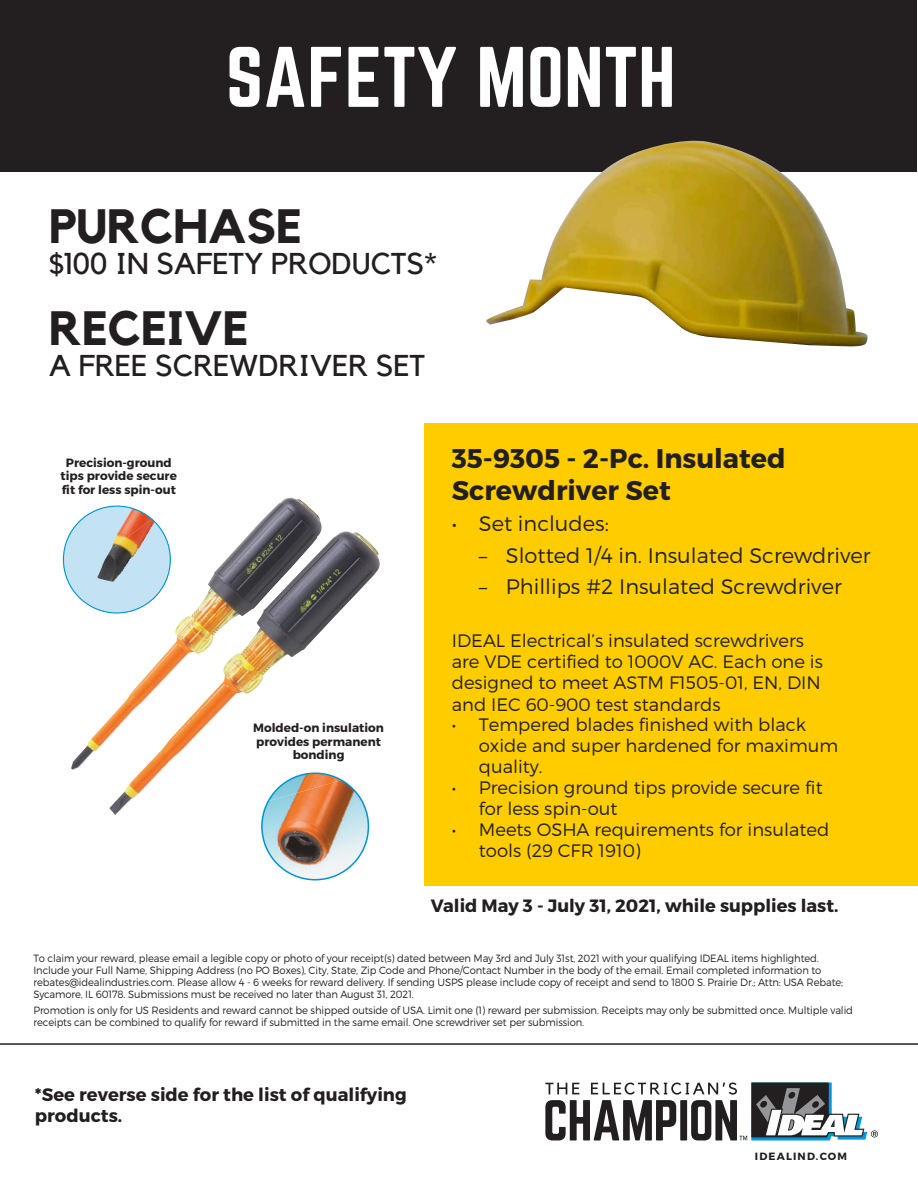
<style>
.page{position:relative;width:918px;height:1188px;background:#fff}
.page>*{position:absolute;margin:0;border:0;box-sizing:border-box;transform-origin:0 0}
.t1{font:75px "Norwester";color:#fff}
.t2{font:700 48px "Kollektif";color:#231f20}
.t3{font:30px "Kollektif";color:#231f20}
.t4{font:700 27px "Montserrat";color:#231f20}
.t5{font:300 21px "Montserrat";color:#231f20}
.t6{font:300 18px/21px "Montserrat";color:#231f20}
.t7{font:700 18px/21px "Montserrat";color:#231f20}
.t8{font:700 17.85px "Montserrat";color:#231f20}
.t9{font:700 12px "Montserrat";color:#231f20}
.t10{font:300 10.5px/12px "Montserrat";letter-spacing:-.01em;color:#231f20;scale:.95 1}
.t11{font:700 10.5px "Montserrat";letter-spacing:.11em;color:#231f20}
</style>
<div class="page">
<div style="left:1px;top:1px;width:916px;height:171px;background:#231f20"></div>
<div style="left:424px;top:423px;width:494px;height:463px;background:#fc0"></div>
<img style="left:71px;top:497px;width:264px;height:318px">
<svg style="left:545px;top:1083px;width:333px;height:57px"></svg>
<img style="left:486px;top:141px;width:382px;height:206px">
<div style="left:63px;top:506px;width:107px;height:107px;background:#c3e2f3;border-radius:50%"></div>
<img style="left:97px;top:508px;width:58px;height:74px">
<img style="left:268px;top:773px;width:73px;height:7px">
<img style="left:262px;top:780px;width:106px;height:98px">
<img style="left:302px;top:863px;width:52px;height:17px">
<div style="left:261px;top:772px;width:108px;height:108px;border:2px solid #0093d0;border-radius:50%"></div>
<hr style="left:0;top:1043px;width:918px;height:2px;background:#231f20">
<p class="t1" style="left:226px;top:41px;width:451px">SAFETY MONTH</p>
<p class="t2" style="left:49px;top:198px;width:254px">PURCHASE</p>
<p class="t3" style="left:49px;top:246px;width:389px">$100 IN SAFETY PRODUCTS*</p>
<p class="t2" style="left:49px;top:300px;width:201px">RECEIVE</p>
<p class="t3" style="left:49px;top:348px;width:378px">A FREE SCREWDRIVER SET</p>
<p class="t9" style="left:66px;top:455px;width:107px">Precision-ground</p>
<p class="t9" style="left:61px;top:469px;width:118px">tips provide secure</p>
<p class="t9" style="left:62px;top:482px;width:116px">fit for less spin-out</p>
<p class="t9" style="left:253px;top:721px;width:132px">Molded-on insulation</p>
<p class="t9" style="left:256px;top:734px;width:126px">provides permanent</p>
<p class="t9" style="left:293px;top:748px;width:53px">bonding</p>
<p class="t4" style="left:452px;top:442px;width:335px">35-9305 - 2-Pc. Insulated</p>
<p class="t4" style="left:452px;top:473px;width:220px">Screwdriver Set</p>
<p class="t5" style="left:452px;top:511px;width:158px">• Set includes:</p>
<p class="t5" style="left:479px;top:543px;width:393px">– Slotted 1/4 in. Insulated Screwdriver</p>
<p class="t5" style="left:479px;top:574px;width:365px">– Phillips #2 Insulated Screwdriver</p>
<p class="t6" style="left:452px;top:630px;width:354px">IDEAL Electrical’s insulated screwdrivers</p>
<p class="t6" style="left:452px;top:651px;width:373px">are VDE certified to 1000V AC. Each one is designed to meet ASTM F1505-01, EN, DIN</p>
<p class="t6" style="left:452px;top:693px;width:270px">and IEC 60-900 test standards</p>
<p class="t6" style="left:452px;top:714px;width:356px">• Tempered blades finished with black</p>
<p class="t6" style="left:479px;top:735px;width:361px">oxide and super hardened for maximum</p>
<p class="t6" style="left:479px;top:756px;width:65px">quality.</p>
<p class="t6" style="left:452px;top:777px;width:372px">• Precision ground tips provide secure fit</p>
<p class="t6" style="left:479px;top:798px;width:140px">for less spin-out</p>
<p class="t6" style="left:452px;top:819px;width:379px">• Meets OSHA requirements for insulated</p>
<p class="t6" style="left:479px;top:840px;width:164px">tools (29 CFR 1910)</p>
<p class="t8" style="left:431px;top:894px;width:409px">Valid May 3 - July 31, 2021, while supplies last.</p>
<p class="t10" style="left:33px;top:952px;width:828px">To claim your reward, please email a legible copy or photo of your receipt(s) dated between May 3rd and July 31st, 2021 with your qualifying IDEAL items highlighted.</p>
<p class="t10" style="left:33px;top:964px;width:854px">Include your Full Name, Shipping Address (no PO Boxes), City, State, Zip Code and Phone/Contact Number in the body of the email. Email completed information to rebates@idealindustries.com. Please allow 4 - 6 weeks for reward delivery. If sending USPS please include copy of receipt and send to 1800 S. Prairie Dr.; Attn: USA Rebate;<br>Sycamore, IL 60178. Submissions must be received no later than August 31, 2021.</p>
<p class="t10" style="left:33px;top:1004px;width:864px">Promotion is only for US Residents and reward cannot be shipped outside of USA. Limit one (1) reward per submission. Receipts may only be submitted once. Multiple valid receipts can be combined to qualify for reward if submitted in the same email. One screwdriver set per submission.</p>
<p class="t7" style="left:35px;top:1084px;width:373px">*See reverse side for the list of qualifying products.</p>
<p class="t11" style="left:755px;top:1150px;width:94px">IDEALIND.COM</p>
</div>
